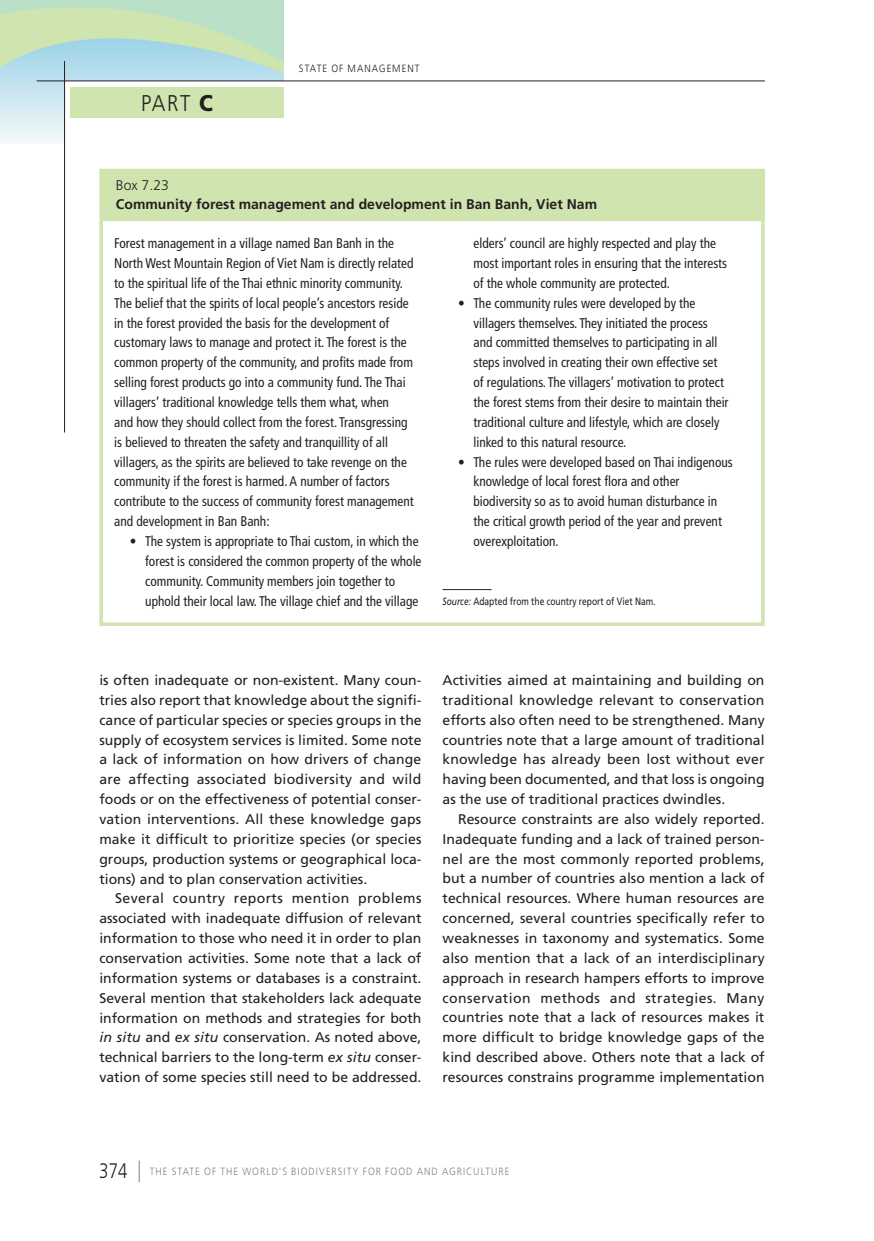
<style>
.page{position:relative;width:874px;height:1241px;background:#fff}
.page>*{position:absolute;margin:0;border:0;box-sizing:border-box;transform-origin:0 0}
.t1{font:300 22.75px "Frutiger LT Std";color:#231f20;scale:.9 1}
.t2{font:300 21px "Frutiger LT Std";color:#231f20;scale:.8 1}
.t3{font:14px/19.8px "Frutiger LT Std";color:#231f20;text-align:justify}
.t4{font:condensed 14px/19.8px "Frutiger LT Std";color:#231f20;scale:.95 1}
.t5{font:700 14px "Frutiger LT Std";color:#231f20}
.t6{font:300 14px "Frutiger LT Std";color:#231f20}
.t7{font:300 10.5px "Frutiger LT Std";letter-spacing:.11em;color:#808285;scale:.9 1}
.t8{font:10.5px "Frutiger LT Std";color:#231f20;scale:.8 1}
.t9{font:300 10.5px "Frutiger LT Std";letter-spacing:.11em;color:#231f20;scale:.9 1}
.s1{font-weight:900}
.s2{font-style:italic}
</style>
<div class="page">
<svg style="left:0;top:94px;width:64px;height:48px"></svg>
<svg style="left:0;top:0;width:284px;height:94px;background:#bddfcd"></svg>
<div style="left:64px;top:81px;width:220px;height:63px;background:#fff"></div>
<div style="left:70px;top:87px;width:214px;height:31px;background:#cfe4ae"></div>
<hr style="left:37px;top:80px;width:727px;height:1px;background:#231f20">
<hr style="left:64px;top:61px;width:1px;height:371px;background:#231f20">
<svg style="left:139px;top:1160px;width:1px;height:22px"></svg>
<div style="left:99px;top:169px;width:665px;height:457px;border:4px solid #cfe4ae"></div>
<div style="left:101px;top:170px;width:663px;height:51px;background:#cfe4ae"></div>
<hr style="left:442px;top:589px;width:49px;height:1px;background:#231f20">
<h1 class="t1" style="left:141px;top:90px;width:81px">PART <span class="s1">C</span></h1>
<p class="t9" style="left:299px;top:62px;width:135px">STATE OF MANAGEMENT</p>
<p class="t6" style="left:116px;top:177px;width:54px">BOX 7.23</p>
<p class="t5" style="left:116px;top:196px;width:482px">Community forest management and development in Ban Banh, Viet Nam</p>
<p class="t4" style="left:114px;top:233px;width:316px">Forest management in a village named Ban Banh in the North West Mountain Region of Viet Nam is directly related to the spiritual life of the Thai ethnic minority community.<br>The belief that the spirits of local people’s ancestors reside in the forest provided the basis for the development of customary laws to manage and protect it. The forest is the common property of the community, and profits made from selling forest products go into a community fund. The Thai villagers’ traditional knowledge tells them what, when<br>and how they should collect from the forest. Transgressing is believed to threaten the safety and tranquillity of all villagers, as the spirits are believed to take revenge on the community if the forest is harmed. A number of factors contribute to the success of community forest management and development in Ban Banh:</p>
<p class="t4" style="left:145px;top:531px;width:292px;text-indent:-15px">• The system is appropriate to Thai custom, in which the forest is considered the common property of the whole community. Community members join together to uphold their local law. The village chief and the village</p>
<p class="t4" style="left:473px;top:233px;width:268px">elders’ council are highly respected and play the most important roles in ensuring that the interests of the whole community are protected.</p>
<p class="t4" style="left:473px;top:293px;width:270px;text-indent:-15px">• The community rules were developed by the villagers themselves. They initiated the process and committed themselves to participating in all steps involved in creating their own effective set of regulations. The villagers’ motivation to protect the forest stems from their desire to maintain their traditional culture and lifestyle, which are closely linked to this natural resource.</p>
<p class="t4" style="left:473px;top:452px;width:274px;text-indent:-15px">• The rules were developed based on Thai indigenous knowledge of local forest flora and other biodiversity so as to avoid human disturbance in the critical growth period of the year and prevent overexploitation.</p>
<p class="t8" style="left:442px;top:594px;width:268px"><span class="s2">Source:</span> Adapted from the country report of Viet Nam.</p>
<p class="t3" style="left:99px;top:670px;width:324px">is often inadequate or non-existent. Many coun&shy;tries also report that knowledge about the signifi&shy;cance of particular species or species groups in the supply of ecosystem services is limited. Some note a lack of information on how drivers of change are affecting associated biodiversity and wild foods or on the effectiveness of potential conser&shy;vation interventions. All these knowledge gaps make it difficult to prioritize species (or species groups, production systems or geographical loca&shy;tions) and to plan conservation activities.</p>
<p class="t3" style="left:99px;top:888px;width:323px;text-indent:16px">Several country reports mention problems associated with inadequate diffusion of relevant information to those who need it in order to plan conservation activities. Some note that a lack of information systems or databases is a constraint.<br>Several mention that stakeholders lack adequate information on methods and strategies for both <span class="s2">in situ</span> and <span class="s2">ex situ</span> conservation. As noted above, technical barriers to the long-term <span class="s2">ex situ</span> conser&shy;vation of some species still need to be addressed.</p>
<p class="t3" style="left:442px;top:670px;width:323px">Activities aimed at maintaining and building on traditional knowledge relevant to conservation efforts also often need to be strengthened. Many countries note that a large amount of traditional knowledge has already been lost without ever having been documented, and that loss is ongoing as the use of traditional practices dwindles.</p>
<p class="t3" style="left:442px;top:809px;width:323px;text-indent:16px">Resource constraints are also widely reported.<br>Inadequate funding and a lack of trained person&shy;nel are the most commonly reported problems, but a number of countries also mention a lack of technical resources. Where human resources are concerned, several countries specifically refer to weaknesses in taxonomy and systematics. Some also mention that a lack of an interdisciplinary approach in research hampers efforts to improve conservation methods and strategies. Many countries note that a lack of resources makes it more difficult to bridge knowledge gaps of the kind described above. Others note that a lack of resources constrains programme implementation</p>
<h2 class="t2" style="left:99px;top:1158px;width:37px">374</h2>
<p class="t7" style="left:150px;top:1165px;width:401px">THE STATE OF TH E WORLD'S BIOD IVERSITY FOR FOOD AND AGRICULTURE</p>
</div>
